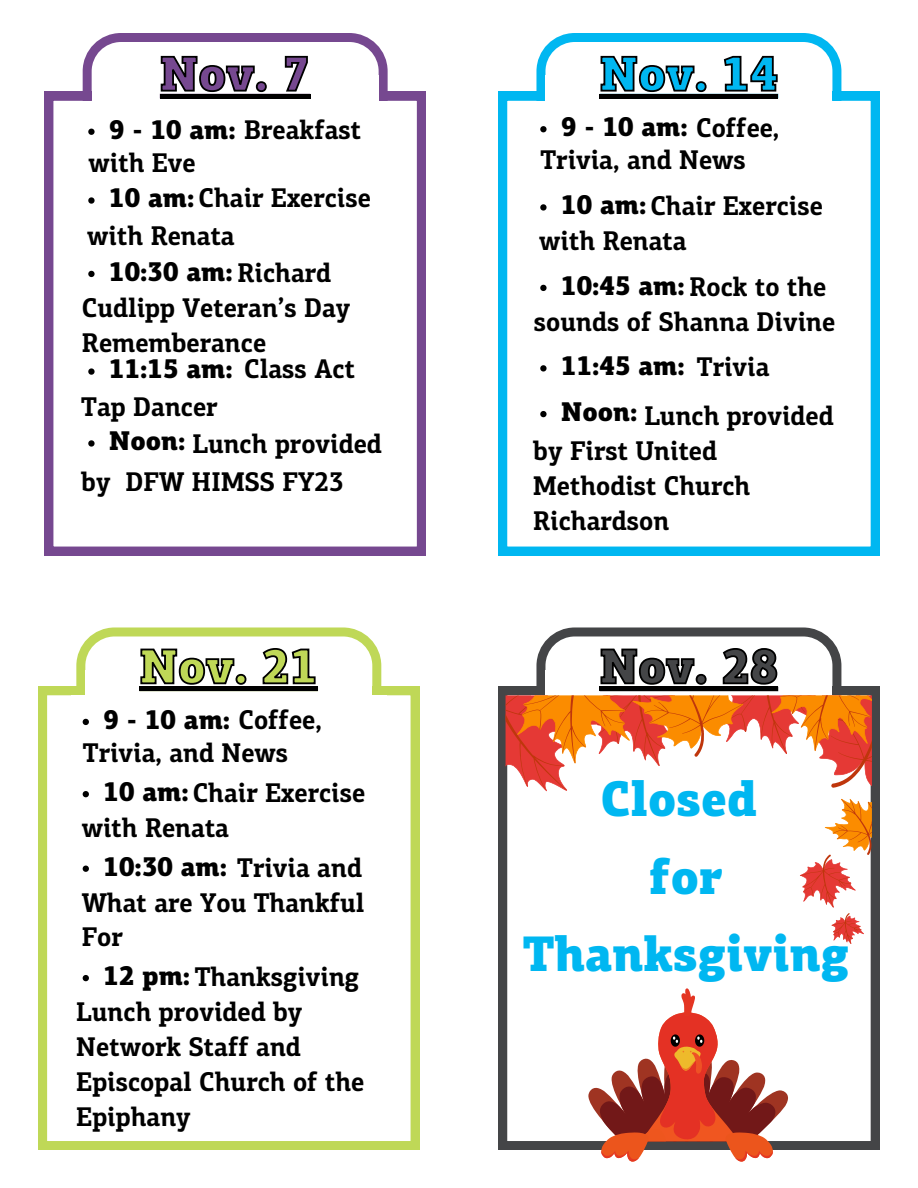
<style>
.page{position:relative;width:918px;height:1188px;background:#fff}
.page>*{position:absolute;margin:0;border:0;box-sizing:border-box;transform-origin:0 0}
.t1{font:900 49.95px/77.7px "PF Centro Slab Press";color:#00b7f1;text-align:center}
.t2{font:900 49.05px "PF Centro Slab Press";color:#00b7f1}
.t3{font:900 49.05px "PF Centro Slab Press";color:#bfd857}
.t4{font:900 49.05px "PF Centro Slab Press";color:#444547}
.t5{font:900 49.05px "PF Centro Slab Press";color:#764890}
.t6{font:700 27.15px/34.8px "PF Centro Slab Press";color:#000}
.t7{font:900 27.15px "PF Centro Slab Press";color:#000}
.s1{font-weight:900}
.s2{font-weight:700}
</style>
<div class="page">
<img style="left:38px;top:66px;width:842px;height:1096px">
<svg style="left:506px;top:627px;width:366px;height:317px"></svg>
<svg style="left:83px;top:33px;width:305px;height:118px"></svg>
<svg style="left:88px;top:197px;width:7px;height:7px"></svg>
<svg style="left:88px;top:368px;width:7px;height:7px"></svg>
<svg style="left:88px;top:440px;width:7px;height:7px"></svg>
<svg style="left:536px;top:33px;width:305px;height:118px"></svg>
<svg style="left:540px;top:204px;width:7px;height:7px"></svg>
<svg style="left:540px;top:285px;width:7px;height:6px"></svg>
<svg style="left:540px;top:411px;width:7px;height:6px"></svg>
<svg style="left:76px;top:627px;width:305px;height:118px"></svg>
<svg style="left:83px;top:791px;width:6px;height:6px"></svg>
<svg style="left:83px;top:975px;width:6px;height:6px"></svg>
<svg style="left:540px;top:365px;width:7px;height:7px"></svg>
<svg style="left:88px;top:271px;width:7px;height:6px"></svg>
<svg style="left:83px;top:866px;width:6px;height:6px"></svg>
<h2 class="t5" style="left:160px;top:53px;width:152px">Nov. 7</h2>
<h2 class="t2" style="left:600px;top:53px;width:180px">Nov. 14</h2>
<p class="t6" style="left:89px;top:116px;width:274px;line-height:32.4px;text-indent:21px"><span class="s1">9 - 10 am:</span> Breakfast with Eve</p>
<p class="t6" style="left:87px;top:182px;width:285px;line-height:37.7px;text-indent:22px"><span class="s1">10 am:</span>Chair Exercise with Renata</p>
<p class="t7" style="left:109px;top:260px;width:224px">10:30 am: <span class="s2">Richard</span></p>
<p class="t6" style="left:82px;top:292px;width:270px">Cudlipp Veteran’s Day<br>Rememberance</p>
<p class="t7" style="left:109px;top:358px;width:247px">11:15 am: <span class="s2">Class Act</span></p>
<p class="t6" style="left:81px;top:392px;width:138px">Tap Dancer</p>
<p class="t6" style="left:192px;top:429px;width:191px">Lunch provided</p>
<p class="t6" style="left:81px;top:467px;width:264px">by DFW HIMSS FY23</p>
<p class="t7" style="left:109px;top:430px;width:78px">Noon:</p>
<p class="t6" style="left:541px;top:113px;width:240px;line-height:33px;text-indent:21px"><span class="s1">9 - 10 am:</span> Coffee,<br>Trivia, and News</p>
<p class="t6" style="left:539px;top:191px;width:285px;text-indent:22px"><span class="s1">10 am:</span>Chair Exercise with Renata</p>
<p class="t6" style="left:561px;top:272px;width:267px"><span class="s1">10:45 am:</span> Rock to the</p>
<p class="t6" style="left:534px;top:306px;width:303px">sounds of Shanna Divine</p>
<p class="t7" style="left:561px;top:355px;width:210px">11:45 am: <span class="s2">Trivia</span></p>
<p class="t7" style="left:561px;top:400px;width:78px">Noon:</p>
<p class="t6" style="left:644px;top:401px;width:191px">Lunch provided</p>
<p class="t6" style="left:533px;top:435px;width:219px">by First United<br>Methodist Church<br>Richardson</p>
<h2 class="t3" style="left:140px;top:646px;width:180px">Nov. 21</h2>
<h2 class="t4" style="left:600px;top:646px;width:180px">Nov. 28</h2>
<p class="t6" style="left:83px;top:705px;width:240px;line-height:33px;text-indent:21px"><span class="s1">9 - 10 am:</span> Coffee,<br>Trivia, and News</p>
<p class="t6" style="left:82px;top:778px;width:285px;text-indent:22px"><span class="s1">10 am:</span>Chair Exercise with Renata</p>
<p class="t6" style="left:82px;top:852px;width:284px;text-align:justify;text-indent:22px"><span class="s1">10:30 am:</span> Trivia and What are You Thankful For</p>
<p class="t6" style="left:104px;top:962px;width:257px"><span class="s1">12 pm:</span> Thanksgiving</p>
<p class="t6" style="left:76px;top:997px;width:290px">Lunch provided by<br>Network Staff and<br>Episcopal Church of the<br>Epiphany</p>
<p class="t1" style="left:523px;top:764px;width:328px">Closed<br>for<br>Thanksgiving</p>
</div>
